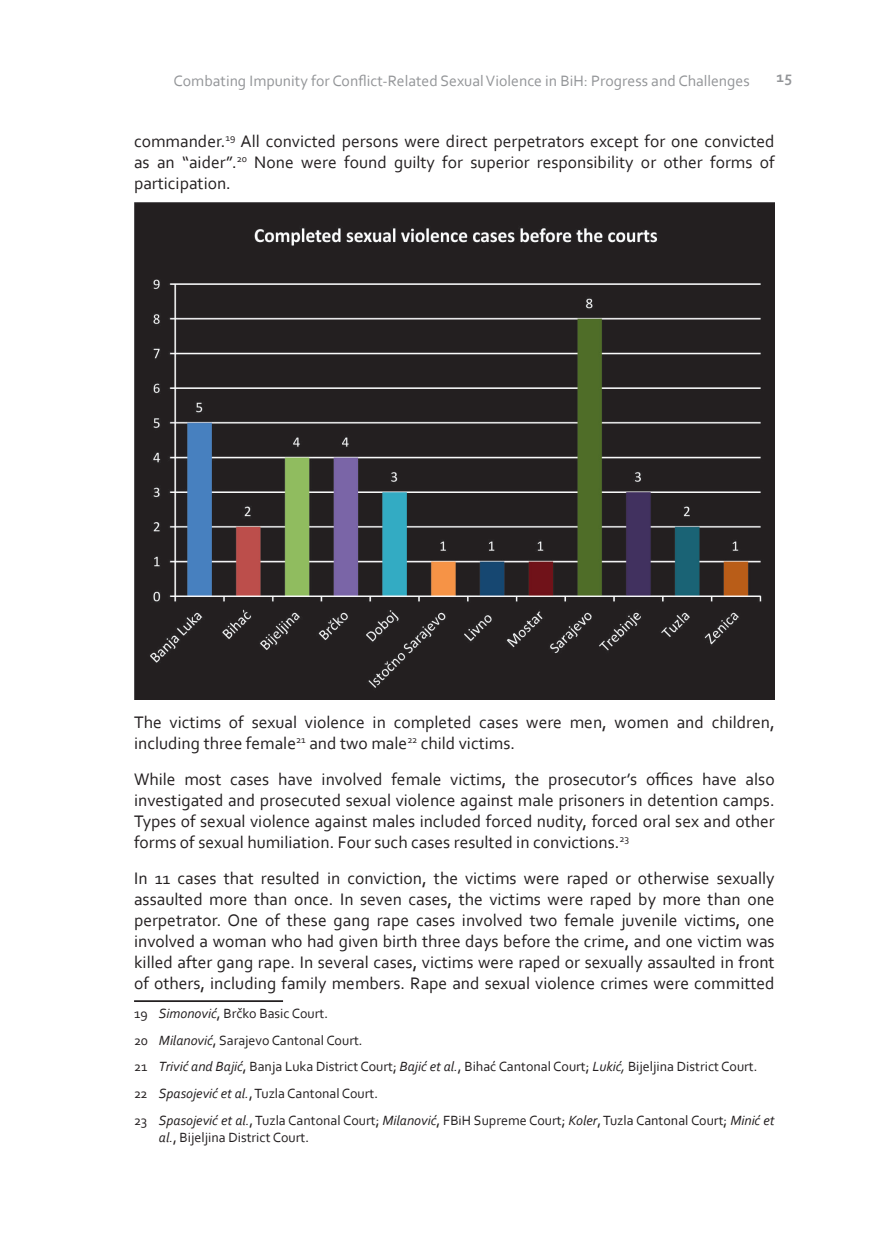
<style>
.page{position:relative;width:874px;height:1241px;background:#fff}
.page>*{position:absolute;margin:0;border:0;box-sizing:border-box;transform-origin:0 0}
.t1{font:17.5px/21px "Corbel";color:#231f20;text-align:justify}
.t2{font:15.75px "Corbel";color:#939598}
.t3{font:700 15.75px "Corbel";color:#939598}
.t4{font:14px/26.8px "Corbel";color:#231f20}
.s1{font-style:italic}
</style>
<div class="page">
<hr style="left:134px;top:1000px;width:149px;height:1px;background:#231f20">
<img style="left:134px;top:203px;width:640px;height:496px">
<p class="t2" style="left:173px;top:71px;width:577px">Combating Impunity for Conflict-Related Sexual Violence in BiH: Progress and Challenges</p>
<p class="t3" style="left:776px;top:67px;width:17px">15</p>
<p class="t1" style="left:134px;top:130px;width:641px">commander.<sup>19</sup> All convicted persons were direct perpetrators except for one convicted as an “aider”.<sup>20</sup> None were found guilty for superior responsibility or other forms of participation.</p>
<p class="t1" style="left:134px;top:710px;width:641px">The victims of sexual violence in completed cases were men, women and children, including three female<sup>21</sup> and two male<sup>22</sup> child victims.</p>
<p class="t1" style="left:134px;top:767px;width:641px">While most cases have involved female victims, the prosecutor’s offices have also investigated and prosecuted sexual violence against male prisoners in detention camps.<br>Types of sexual violence against males included forced nudity, forced oral sex and other forms of sexual humiliation. Four such cases resulted in convictions.<sup>23</sup></p>
<p class="t1" style="left:134px;top:866px;width:641px">In 11 cases that resulted in conviction, the victims were raped or otherwise sexually assaulted more than once. In seven cases, the victims were raped by more than one perpetrator. One of these gang rape cases involved two female juvenile victims, one involved a woman who had given birth three days before the crime, and one victim was killed after gang rape. In several cases, victims were raped or sexually assaulted in front of others, including family members. Rape and sexual violence crimes were committed</p>
<p class="t4" style="left:134px;top:999px;width:641px">19 <span class="s1">Simonović</span>, Brčko Basic Court.<br>20 <span class="s1">Milanović</span>, Sarajevo Cantonal Court.<br>21 <span class="s1">Trivić and Bajić</span>, Banja Luka District Court; <span class="s1">Bajić et al.</span>, Bihać Cantonal Court; <span class="s1">Lukić,</span> Bijeljina District Court.<br>22 <span class="s1">Spasojević et al.</span>, Tuzla Cantonal Court.<br>23 <span class="s1">Spasojević et al.</span>, Tuzla Cantonal Court; <span class="s1">Milanović</span>, FBiH Supreme Court; <span class="s1">Koler</span>, Tuzla Cantonal Court; <span class="s1">Minić et</span></p>
<p class="t4" style="left:159px;top:1123px;width:152px"><span class="s1">al.</span>, Bijeljina District Court.</p>
</div>
